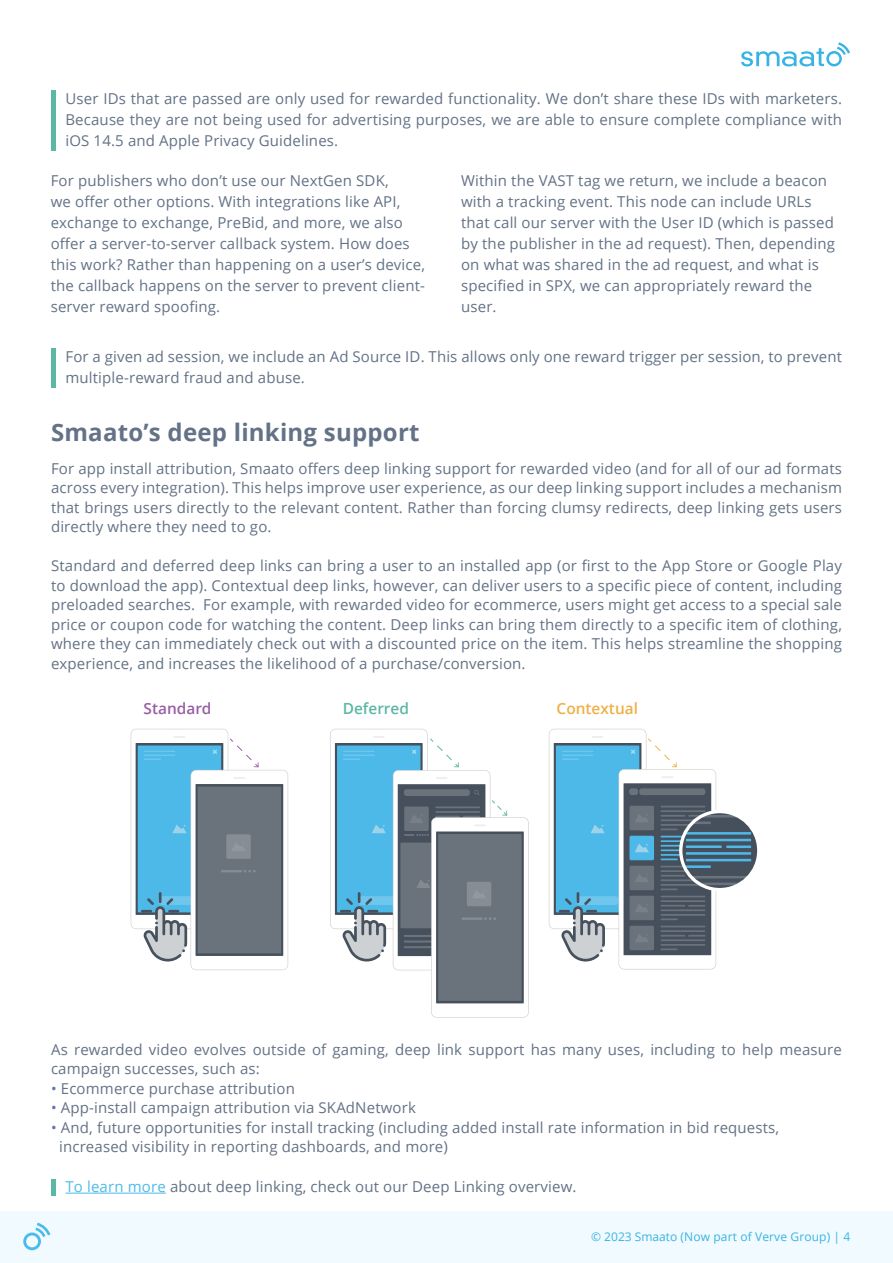
<style>
.page{position:relative;width:893px;height:1263px;background:#fff}
.page>*{position:absolute;margin:0;border:0;box-sizing:border-box;transform-origin:0 0}
.t1{font:700 24px "Open Sans";letter-spacing:.01em;color:#637286}
.t2{font:600 15.45px "Open Sans";color:#efb047}
.t3{font:600 15.45px "Open Sans";color:#985ea5}
.t4{font:600 15.45px "Open Sans";color:#5cb7a5}
.t5{font:15px/21px "Open Sans";letter-spacing:.01em;color:#637286}
.t6{font:12px "Open Sans";letter-spacing:.01em;color:#37b4e5}
.s1{color:#6c6dac}
.s2{color:#4bbbeb}
</style>
<div class="page">
<svg style="left:741px;top:42px;width:109px;height:25px"></svg>
<div style="left:51px;top:90px;width:5px;height:61px;background:#5cb7a5"></div>
<div style="left:51px;top:349px;width:5px;height:39px;background:#5cb7a5"></div>
<hr style="left:65px;top:1193px;width:101px;height:1px;background:#4bbbeb">
<div style="left:51px;top:1179px;width:5px;height:16px;background:#5cb7a5"></div>
<div style="left:0;top:1212px;width:893px;height:51px;background:#f1fafe"></div>
<svg style="left:23px;top:1222px;width:27px;height:28px"></svg>
<svg style="left:131px;top:729px;width:157px;height:241px"></svg>
<svg style="left:549px;top:729px;width:209px;height:240px"></svg>
<svg style="left:330px;top:729px;width:199px;height:288px"></svg>
<p class="t5" style="left:65px;top:87px;width:778px;text-align:justify">User IDs that are passed are only used for rewarded functionality. We don’t share these IDs with marketers.<br>Because they are not being used for advertising purposes, we are able to ensure complete compliance with iOS 14.5 and Apple Privacy Guidelines.</p>
<p class="t5" style="left:51px;top:169px;width:376px">For publishers who don’t use our NextGen SDK,<br>we offer other options. With integrations like API, exchange to exchange, PreBid, and more, we also offer a server-to-server callback system. How does this work? Rather than happening on a user’s device, the callback happens on the server to prevent client&shy;server reward spoofing.</p>
<p class="t5" style="left:461px;top:169px;width:375px">Within the VAST tag we return, we include a beacon with a tracking event. This node can include URLs that call our server with the User ID (which is passed by the publisher in the ad request). Then, depending on what was shared in the ad request, and what is specified in SPX, we can appropriately reward the user.</p>
<p class="t5" style="left:65px;top:346px;width:778px">For a given ad session, we include an Ad Source ID. This allows only one reward trigger per session, to prevent multiple-reward fraud and abuse.</p>
<h1 class="t1" style="left:51px;top:415px;width:370px">Smaato’s deep linking support</h1>
<p class="t5" style="left:51px;top:458px;width:792px;line-height:19.5px;text-align:justify">For app install attribution, Smaato offers deep linking support for rewarded video (and for all of our ad formats across every integration). This helps improve user experience, as our deep linking support includes a mechanism that brings users directly to the relevant content. Rather than forcing clumsy redirects, deep linking gets users directly where they need to go.</p>
<p class="t5" style="left:51px;top:556px;width:792px;line-height:19.5px;text-align:justify">Standard and deferred deep links can bring a user to an installed app (or first to the App Store or Google Play to download the app). Contextual deep links, however, can deliver users to a specific piece of content, including preloaded searches. For example, with rewarded video for ecommerce, users might get access to a special sale price or coupon code for watching the content. Deep links can bring them directly to a specific item of clothing, where they can immediately check out with a discounted price on the item. This helps streamline the shopping experience, and increases the likelihood of a purchase/conversion.</p>
<p class="t3" style="left:144px;top:698px;width:69px">Standard</p>
<p class="t4" style="left:343px;top:698px;width:68px">Deferred</p>
<p class="t2" style="left:557px;top:698px;width:83px">Contextual</p>
<p class="t5" style="left:51px;top:1039px;width:792px;line-height:19.5px">As rewarded video evolves outside of gaming, deep link support has many uses, including to help measure campaign successes, such as:</p>
<p class="t5" style="left:51px;top:1077px;width:245px"><span class="s1">•</span> Ecommerce purchase attribution</p>
<p class="t5" style="left:51px;top:1097px;width:366px"><span class="s1">•</span> App-install campaign attribution via SKAdNetwork</p>
<p class="t5" style="left:59px;top:1117px;width:722px;line-height:19.5px;text-indent:-8px"><span class="s1">•</span> And, future opportunities for install tracking (including added install rate information in bid requests, increased visibility in reporting dashboards, and more)</p>
<p class="t5" style="left:65px;top:1176px;width:513px"><span class="s2">To learn more</span> about deep linking, check out our Deep Linking overview.</p>
<p class="t6" style="left:591px;top:1228px;width:261px">© 2023 Smaato (Now part of Verve Group) | 4</p>
</div>
